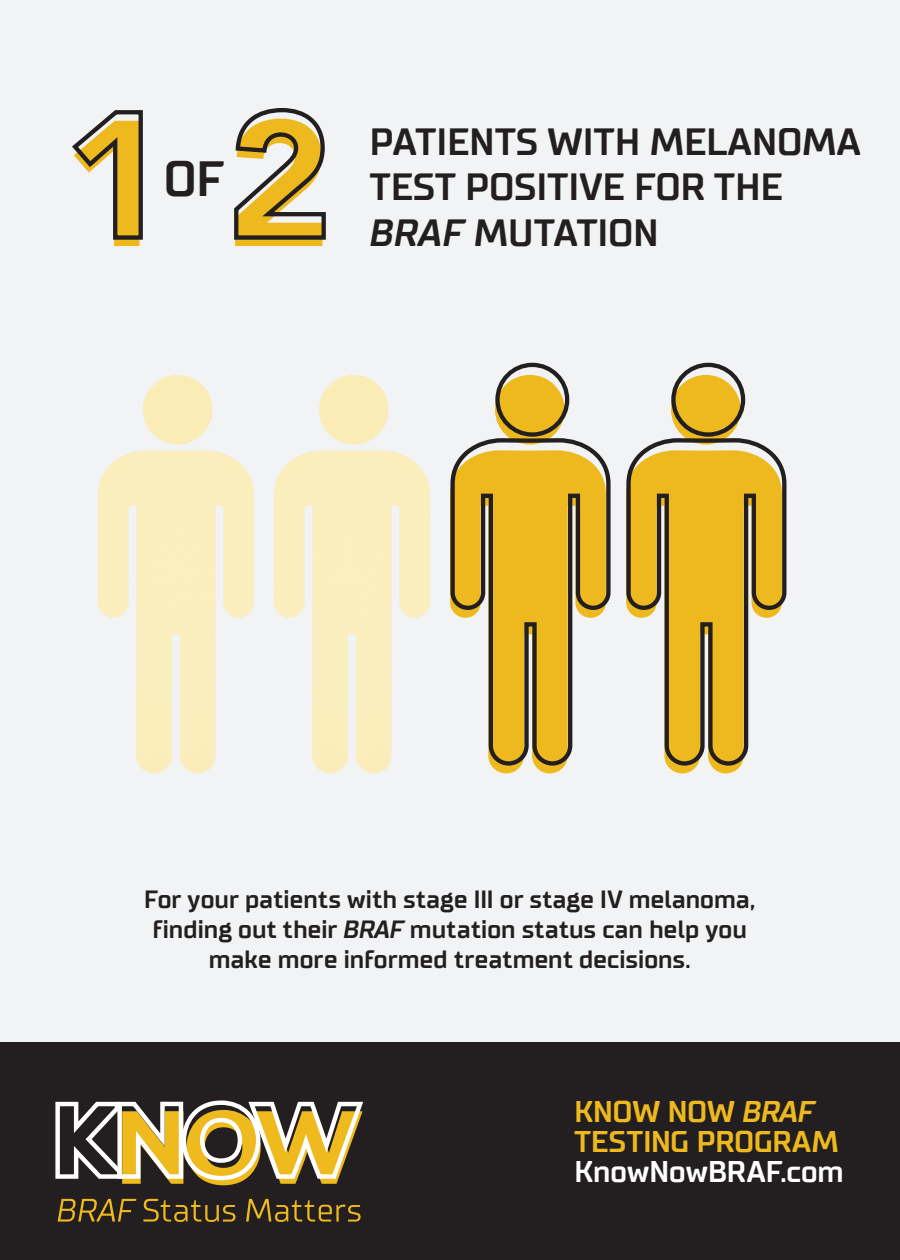
<style>
.page{position:relative;width:900px;height:1260px;background:#f2f3f4}
.page>*{position:absolute;margin:0;border:0;box-sizing:border-box;transform-origin:0 0}
.t1{font:700 49.5px "TT Supermolot";color:#231f20}
.t2{font:700 38px/45.5px "TT Supermolot";letter-spacing:.01em;color:#231f20}
.t3{font:700 30px/30px "TT Supermolot";letter-spacing:.005em;color:#eeb91e}
.t4{font:700 30px "TT Supermolot";letter-spacing:.005em;color:#fff}
.t5{font:700 25px/30px "TT Supermolot";letter-spacing:.01em;color:#231f20;text-align:center}
.s1{font-style:italic}
</style>
<div class="page">
<div style="left:0;top:1042px;width:900px;height:218px;background:#231f20"></div>
<svg style="left:55px;top:1100px;width:309px;height:122px"></svg>
<div style="left:139px;top:374px;width:75px;height:75px;background:#eeb91e;opacity:.2"></div>
<div style="left:94px;top:449px;width:160px;height:327px;background:#eeb91e;opacity:.2"></div>
<div style="left:314px;top:374px;width:75px;height:75px;background:#eeb91e;opacity:.2"></div>
<div style="left:272px;top:449px;width:160px;height:327px;background:#eeb91e;opacity:.2"></div>
<div style="left:495px;top:375px;width:70px;height:70px;background:#eeb91e;border-radius:50%"></div>
<div style="left:671px;top:375px;width:70px;height:70px;background:#eeb91e;border-radius:50%"></div>
<div style="left:495px;top:363px;width:74px;height:74px;border:4px solid #231f20;border-radius:50%"></div>
<div style="left:671px;top:363px;width:74px;height:74px;border:4px solid #231f20;border-radius:50%"></div>
<svg style="left:450px;top:436px;width:161px;height:332px"></svg>
<svg style="left:626px;top:436px;width:161px;height:332px"></svg>
<svg style="left:72px;top:110px;width:71px;height:136px"></svg>
<svg style="left:234px;top:108px;width:92px;height:138px"></svg>
<p class="t1" style="left:164px;top:148px;width:61px">OF</p>
<p class="t2" style="left:370px;top:119px;width:492px">PATIENTS WITH MELANOMA<br>TEST POSITIVE FOR THE<br><span class="s1">BRAF</span> MUTATION</p>
<p class="t5" style="left:144px;top:884px;width:612px">For your patients with stage III or stage IV melanoma, finding out their <span class="s1">BRAF</span> mutation status can help you make more informed treatment decisions.</p>
<p class="t3" style="left:574px;top:1096px;width:266px">KNOW NOW <span class="s1">BRAF<br></span>TESTING PROGRAM</p>
<p class="t4" style="left:574px;top:1153px;width:271px">KnowNowBRAF.com</p>
</div>
